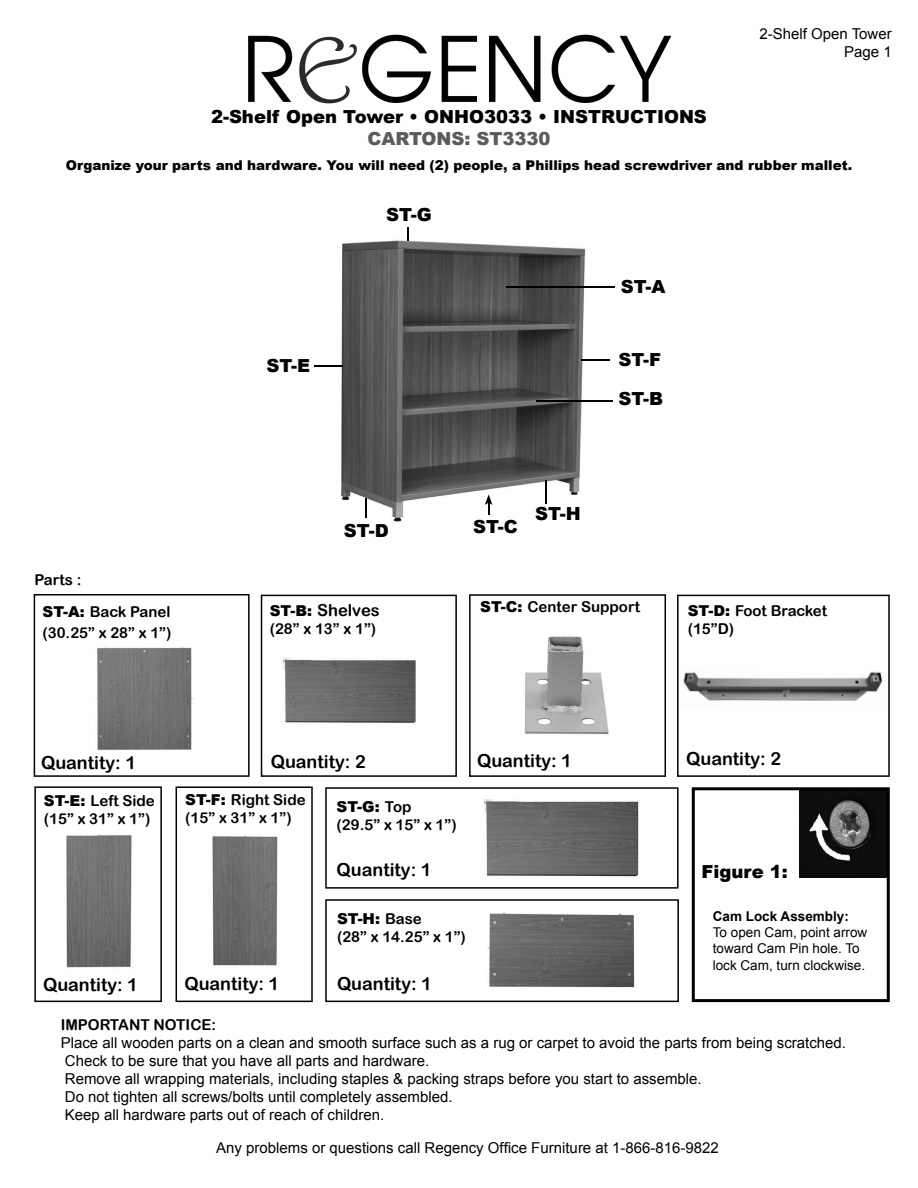
<style>
.page{position:relative;width:918px;height:1188px;background:#fff}
.page>*{position:absolute;margin:0;border:0;box-sizing:border-box;transform-origin:0 0}
.t1{font:18px "Arial Rounded MT Bold";color:#000}
.t2{font:900 18px "Arial";color:#000}
.t3{font:900 18px "Arial";color:#5b5b5b}
.t4{font:16.5px "Arial Rounded MT Bold";color:#000}
.t5{font:15px/18px "Arial";color:#000}
.t6{font:15px/18px "Arial Rounded MT Bold";color:#000}
.t7{font:900 15px "Arial";color:#000}
.t8{font:900 13.5px "Arial";color:#000}
.t9{font:13.5px/16.2px "Arial";color:#000}
.t10{font:700 13.5px "Arial";color:#000}
.s1{font-family:"Arial";font-weight:900}
.s2{font-family:"Arial";font-weight:900;font-size:15px}
.s3{font-family:"Arial Rounded MT Bold";font-weight:400}
</style>
<div class="page">
<svg style="left:261px;top:595px;width:196px;height:182px"></svg>
<svg style="left:34px;top:594px;width:216px;height:183px"></svg>
<svg style="left:34px;top:786px;width:128px;height:216px"></svg>
<svg style="left:325px;top:787px;width:354px;height:102px"></svg>
<svg style="left:469px;top:594px;width:197px;height:183px"></svg>
<img style="left:315px;top:240px;width:284px;height:282px">
<img style="left:96px;top:646px;width:97px;height:105px">
<img style="left:64px;top:833px;width:69px;height:136px">
<img style="left:284px;top:658px;width:134px;height:68px">
<img style="left:514px;top:626px;width:102px;height:114px">
<img style="left:484px;top:800px;width:157px;height:79px">
<svg style="left:692px;top:787px;width:198px;height:215px"></svg>
<hr style="left:545px;top:480px;width:2px;height:23px;background:#000">
<hr style="left:506px;top:286px;width:109px;height:2px;background:#000">
<hr style="left:537px;top:400px;width:76px;height:1px;background:#000">
<svg style="left:365px;top:498px;width:1px;height:20px"></svg>
<svg style="left:314px;top:365px;width:29px;height:1px"></svg>
<svg style="left:407px;top:227px;width:2px;height:14px"></svg>
<svg style="left:581px;top:359px;width:29px;height:1px"></svg>
<svg style="left:325px;top:899px;width:354px;height:103px"></svg>
<svg style="left:176px;top:786px;width:137px;height:216px"></svg>
<img style="left:211px;top:834px;width:67px;height:134px">
<svg style="left:677px;top:595px;width:213px;height:182px"></svg>
<svg style="left:485px;top:494px;width:7px;height:21px"></svg>
<img style="left:680px;top:669px;width:206px;height:41px">
<img style="left:484px;top:910px;width:153px;height:79px">
<img style="left:248px;top:34px;width:425px;height:76px">
<p class="t2" style="left:211px;top:104px;width:497px">2-Shelf Open Tower • ONHO3033 • INSTRUCTIONS</p>
<p class="t3" style="left:367px;top:125px;width:185px">CARTONS: ST3330</p>
<p class="t5" style="left:760px;top:25px;width:134px;text-align:right">2-Shelf Open Tower<br>Page 1</p>
<p class="t8" style="left:66px;top:155px;width:788px">Organize your parts and hardware. You will need (2) people, a Phillips head screwdriver and rubber mallet.</p>
<p class="t6" style="left:43px;top:563px;width:130px;line-height:32px;text-indent:-8px">Parts :<br><span class="s1">ST-A:</span> Back Panel</p>
<p class="t6" style="left:43px;top:624px;width:130px">(30.25” x 28” x 1”)</p>
<p class="t2" style="left:266px;top:353px;width:45px">ST-E</p>
<p class="t2" style="left:386px;top:202px;width:47px">ST-G</p>
<p class="t2" style="left:344px;top:518px;width:46px">ST-D</p>
<p class="t4" style="left:270px;top:600px;width:112px"><span class="s2">ST-B:</span> Shelves</p>
<p class="t6" style="left:270px;top:619px;width:108px">(28” x 13” x 1”)</p>
<p class="t2" style="left:621px;top:273px;width:46px">ST-A</p>
<p class="t2" style="left:619px;top:347px;width:44px">ST-F</p>
<p class="t2" style="left:619px;top:386px;width:46px">ST-B</p>
<p class="t2" style="left:473px;top:514px;width:46px">ST-C</p>
<p class="t2" style="left:535px;top:501px;width:47px">ST-H</p>
<p class="t6" style="left:480px;top:598px;width:161px"><span class="s1">ST-C:</span> Center Support</p>
<p class="t6" style="left:688px;top:602px;width:141px"><span class="s1">ST-D:</span> Foot Bracket (15”D)</p>
<p class="t1" style="left:41px;top:752px;width:96px">Quantity: 1</p>
<p class="t6" style="left:44px;top:792px;width:112px"><span class="s1">ST-E:</span> Left Side (15” x 31” x 1”)</p>
<p class="t1" style="left:43px;top:974px;width:96px">Quantity: 1</p>
<p class="t1" style="left:271px;top:751px;width:96px">Quantity: 2</p>
<p class="t6" style="left:185px;top:791px;width:122px"><span class="s1">ST-F:</span> Right Side (15” x 31” x 1”)</p>
<p class="t7" style="left:337px;top:796px;width:76px">ST-G: <span class="s3">Top</span></p>
<p class="t6" style="left:337px;top:816px;width:122px">(29.5” x 15” x 1”)</p>
<p class="t1" style="left:337px;top:859px;width:96px">Quantity: 1</p>
<p class="t1" style="left:477px;top:750px;width:96px">Quantity: 1</p>
<p class="t1" style="left:184px;top:973px;width:96px">Quantity: 1</p>
<p class="t7" style="left:337px;top:908px;width:86px">ST-H: <span class="s3">Base</span></p>
<p class="t6" style="left:337px;top:928px;width:130px">(28” x 14.25” x 1”)</p>
<p class="t1" style="left:337px;top:973px;width:96px">Quantity: 1</p>
<p class="t1" style="left:686px;top:748px;width:96px">Quantity: 2</p>
<p class="t2" style="left:702px;top:858px;width:88px">Figure 1:</p>
<p class="t10" style="left:713px;top:907px;width:138px">Cam Lock Assembly:</p>
<p class="t9" style="left:713px;top:925px;width:156px">To open Cam, point arrow toward Cam Pin hole. To lock Cam, turn clockwise.</p>
<p class="t6" style="left:61px;top:1016px;width:157px">IMPORTANT NOTICE:</p>
<p class="t5" style="left:61px;top:1034px;width:787px">Place all wooden parts on a clean and smooth surface such as a rug or carpet to avoid the parts from being scratched.<br>Check to be sure that you have all parts and hardware.<br>Remove all wrapping materials, including staples &amp; packing straps before you start to assemble.<br>Do not tighten all screws/bolts until completely assembled.<br>Keep all hardware parts out of reach of children.</p>
<p class="t5" style="left:216px;top:1139px;width:504px">Any problems or questions call Regency Office Furniture at 1-866-816-9822</p>
</div>
